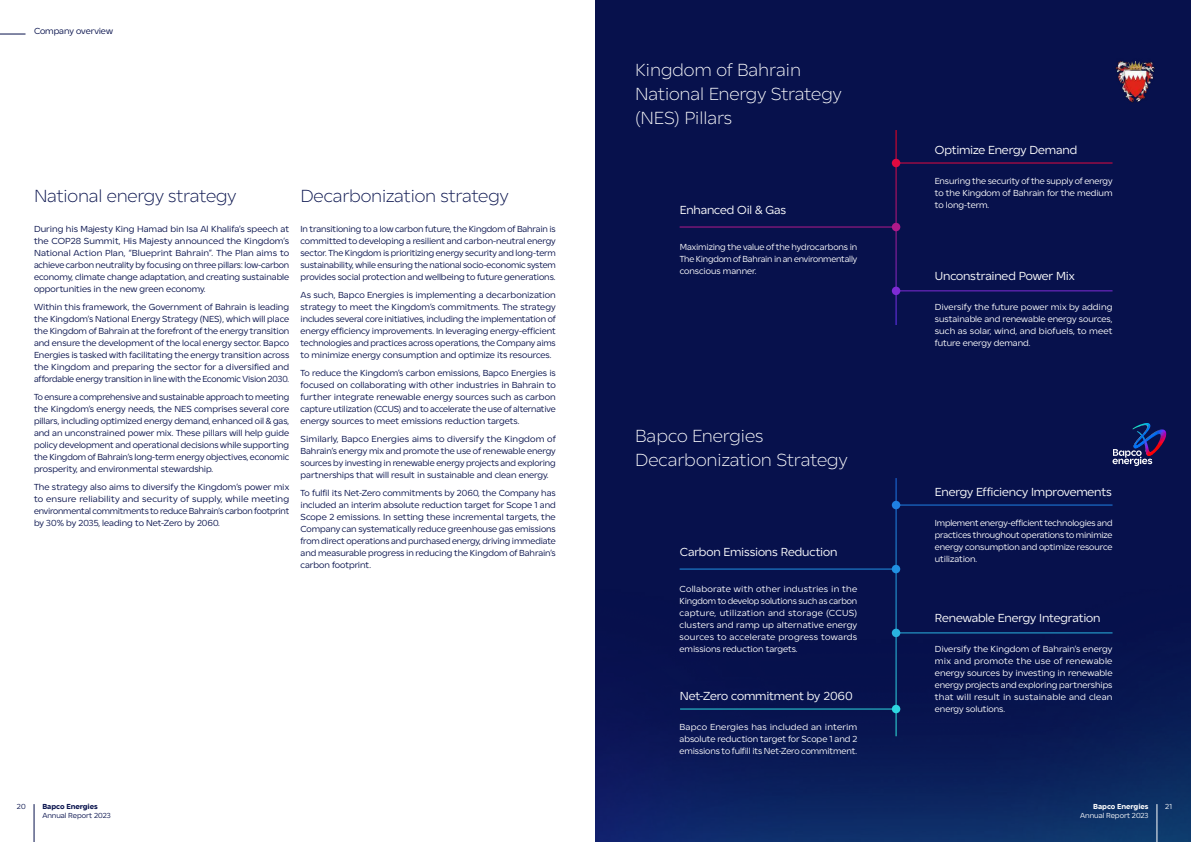
<style>
.page{position:relative;width:1191px;height:842px;background:#fff}
.page>*{position:absolute;margin:0;border:0;box-sizing:border-box;transform-origin:0 0}
.t1{font:300 18px/24px "Be Tomorrow";letter-spacing:-.005em;color:#fff}
.t2{font:300 18px "Be Tomorrow Arabic";letter-spacing:-.01em;color:#07114c}
.t3{font:12px "Be Tomorrow";letter-spacing:-.01em;color:#fff}
.t4{font:9px/12px "Be Tomorrow";letter-spacing:-.005em;color:#07114c;text-align:justify}
.t5{font:9px/12px "Be Tomorrow";letter-spacing:-.005em;color:#fff;text-align:justify}
.t6{font:7.5px "Be Tomorrow";letter-spacing:-.005em;color:#fff}
.t7{font:7.5px "Be Tomorrow";letter-spacing:-.005em;color:#07114c}
.t8{font:800 7.5px "Be Tomorrow Arabic";letter-spacing:-.01em;color:#fff}
.t9{font:800 7.5px "Be Tomorrow Arabic";letter-spacing:-.01em;color:#07114c}
</style>
<div class="page">
<svg style="left:0;top:34px;width:26px;height:1px"></svg>
<div style="left:595px;top:0;width:596px;height:842px;background:#07114c"></div>
<img style="left:596px;top:538px;width:595px;height:304px">
<hr style="left:895px;top:130px;width:1px;height:195px;background:#fff">
<hr style="left:895px;top:478px;width:1px;height:258px;background:#fff">
<hr style="left:896px;top:163px;width:216px;height:1px;background:#e00a40">
<div style="left:891px;top:159px;width:9px;height:8px;background:#e00a40;border-radius:50%"></div>
<hr style="left:896px;top:505px;width:216px;height:1px;background:#1f80e3">
<div style="left:891px;top:501px;width:9px;height:8px;background:#1f80e3;border-radius:50%"></div>
<hr style="left:896px;top:290px;width:216px;height:1px;background:#7d2bd4">
<div style="left:891px;top:287px;width:9px;height:8px;background:#7d2bd4;border-radius:50%"></div>
<hr style="left:896px;top:632px;width:216px;height:1px;background:#29b3e0">
<div style="left:891px;top:629px;width:9px;height:8px;background:#29b3e0;border-radius:50%"></div>
<hr style="left:679px;top:227px;width:217px;height:1px;background:#b01a8a">
<div style="left:891px;top:223px;width:9px;height:8px;background:#b01a8a;border-radius:50%"></div>
<hr style="left:679px;top:569px;width:217px;height:1px;background:#2191e3">
<div style="left:891px;top:565px;width:9px;height:8px;background:#2191e3;border-radius:50%"></div>
<hr style="left:680px;top:709px;width:216px;height:1px;background:#2ed6e0">
<div style="left:891px;top:705px;width:9px;height:8px;background:#2ed6e0;border-radius:50%"></div>
<svg style="left:1112px;top:449px;width:40px;height:17px"></svg>
<img style="left:1133px;top:429px;width:33px;height:27px">
<img style="left:1136px;top:431px;width:18px;height:25px">
<img style="left:1132px;top:423px;width:19px;height:26px">
<img style="left:1115px;top:60px;width:40px;height:43px">
<hr style="left:1156px;top:804px;width:1px;height:38px;background:#fff">
<hr style="left:34px;top:804px;width:1px;height:38px;background:#07114c">
<p class="t4" style="left:34px;top:25px;width:80px">Company overview</p>
<h1 class="t2" style="left:34px;top:184px;width:204px">National energy strategy</h1>
<p class="t4" style="left:34px;top:223px;width:257px">During his Majesty King Hamad bin Isa Al Khalifa’s speech at the COP28 Summit, His Majesty announced the Kingdom’s National Action Plan, “Blueprint Bahrain”. The Plan aims to achieve carbon neutrality by focusing on three pillars: low-carbon economy, climate change adaptation, and creating sustainable opportunities in the new green economy.</p>
<p class="t4" style="left:34px;top:301px;width:257px">Within this framework, the Government of Bahrain is leading the Kingdom’s National Energy Strategy (NES), which will place the Kingdom of Bahrain at the forefront of the energy transition and ensure the development of the local energy sector. Bapco Energies is tasked with facilitating the energy transition across the Kingdom and preparing the sector for a diversified and affordable energy transition in line with the Economic Vision 2030.</p>
<p class="t4" style="left:34px;top:391px;width:257px">To ensure a comprehensive and sustainable approach to meeting the Kingdom’s energy needs, the NES comprises several core pillars, including optimized energy demand, enhanced oil &amp; gas, and an unconstrained power mix. These pillars will help guide policy development and operational decisions while supporting the Kingdom of Bahrain’s long-term energy objectives, economic prosperity, and environmental stewardship.</p>
<p class="t4" style="left:34px;top:481px;width:257px">The strategy also aims to diversify the Kingdom’s power mix to ensure reliability and security of supply, while meeting environmental commitments to reduce Bahrain’s carbon footprint by 30% by 2035, leading to Net-Zero by 2060.</p>
<h1 class="t2" style="left:300px;top:184px;width:209px">Decarbonization strategy</h1>
<p class="t4" style="left:300px;top:223px;width:257px">In transitioning to a low carbon future, the Kingdom of Bahrain is committed to developing a resilient and carbon-neutral energy sector. The Kingdom is prioritizing energy security and long-term sustainability, while ensuring the national socio-economic system provides social protection and wellbeing to future generations.</p>
<p class="t4" style="left:300px;top:289px;width:257px">As such, Bapco Energies is implementing a decarbonization strategy to meet the Kingdom’s commitments. The strategy includes several core initiatives, including the implementation of energy efficiency improvements. In leveraging energy-efficient technologies and practices across operations, the Company aims to minimize energy consumption and optimize its resources.</p>
<p class="t4" style="left:300px;top:367px;width:257px">To reduce the Kingdom’s carbon emissions, Bapco Energies is focused on collaborating with other industries in Bahrain to further integrate renewable energy sources such as carbon capture utilization (CCUS) and to accelerate the use of alternative energy sources to meet emissions reduction targets.</p>
<p class="t4" style="left:300px;top:433px;width:257px">Similarly, Bapco Energies aims to diversify the Kingdom of Bahrain’s energy mix and promote the use of renewable energy sources by investing in renewable energy projects and exploring partnerships that will result in sustainable and clean energy.</p>
<p class="t4" style="left:300px;top:487px;width:257px">To fulfil its Net-Zero commitments by 2060, the Company has included an interim absolute reduction target for Scope 1 and Scope 2 emissions. In setting these incremental targets, the Company can systematically reduce greenhouse gas emissions from direct operations and purchased energy, driving immediate and measurable progress in reducing the Kingdom of Bahrain’s carbon footprint.</p>
<p class="t7" style="left:17px;top:802px;width:10px">20</p>
<p class="t9" style="left:42px;top:801px;width:57px">Bapco Energies</p>
<p class="t7" style="left:42px;top:811px;width:70px">Annual Report 2023</p>
<h1 class="t1" style="left:635px;top:58px;width:208px">Kingdom of Bahrain<br>National Energy Strategy (NES) Pillars</h1>
<h2 class="t3" style="left:679px;top:203px;width:108px">Enhanced Oil &amp; Gas</h2>
<p class="t5" style="left:680px;top:241px;width:179px">Maximizing the value of the hydrocarbons in The Kingdom of Bahrain in an environmentally conscious manner.</p>
<h1 class="t1" style="left:635px;top:424px;width:214px">Bapco Energies<br>Decarbonization Strategy</h1>
<h2 class="t3" style="left:679px;top:545px;width:159px">Carbon Emissions Reduction</h2>
<p class="t5" style="left:679px;top:583px;width:179px">Collaborate with other industries in the Kingdom to develop solutions such as carbon capture, utilization and storage (CCUS) clusters and ramp up alternative energy sources to accelerate progress towards emissions reduction targets.</p>
<h2 class="t3" style="left:679px;top:689px;width:175px">Net-Zero commitment by 2060</h2>
<p class="t5" style="left:679px;top:721px;width:179px">Bapco Energies has included an interim absolute reduction target for Scope 1 and 2 emissions to fulfill its Net-Zero commitment.</p>
<h2 class="t3" style="left:934px;top:143px;width:144px">Optimize Energy Demand</h2>
<p class="t5" style="left:934px;top:175px;width:179px">Ensuring the security of the supply of energy to the Kingdom of Bahrain for the medium to long-term.</p>
<h2 class="t3" style="left:934px;top:269px;width:141px">Unconstrained Power Mix</h2>
<p class="t5" style="left:934px;top:301px;width:179px">Diversify the future power mix by adding sustainable and renewable energy sources, such as solar, wind, and biofuels, to meet future energy demand.</p>
<h2 class="t3" style="left:934px;top:485px;width:179px">Energy Efficiency Improvements</h2>
<p class="t5" style="left:934px;top:517px;width:179px">Implement energy-efficient technologies and practices throughout operations to minimize energy consumption and optimize resource utilization.</p>
<h2 class="t3" style="left:934px;top:611px;width:167px">Renewable Energy Integration</h2>
<p class="t5" style="left:934px;top:643px;width:179px">Diversify the Kingdom of Bahrain’s energy mix and promote the use of renewable energy sources by investing in renewable energy projects and exploring partnerships that will result in sustainable and clean energy solutions.</p>
<p class="t8" style="left:1093px;top:801px;width:57px">Bapco Energies</p>
<p class="t6" style="left:1165px;top:802px;width:8px">21</p>
<p class="t6" style="left:1080px;top:811px;width:70px">Annual Report 2023</p>
</div>
